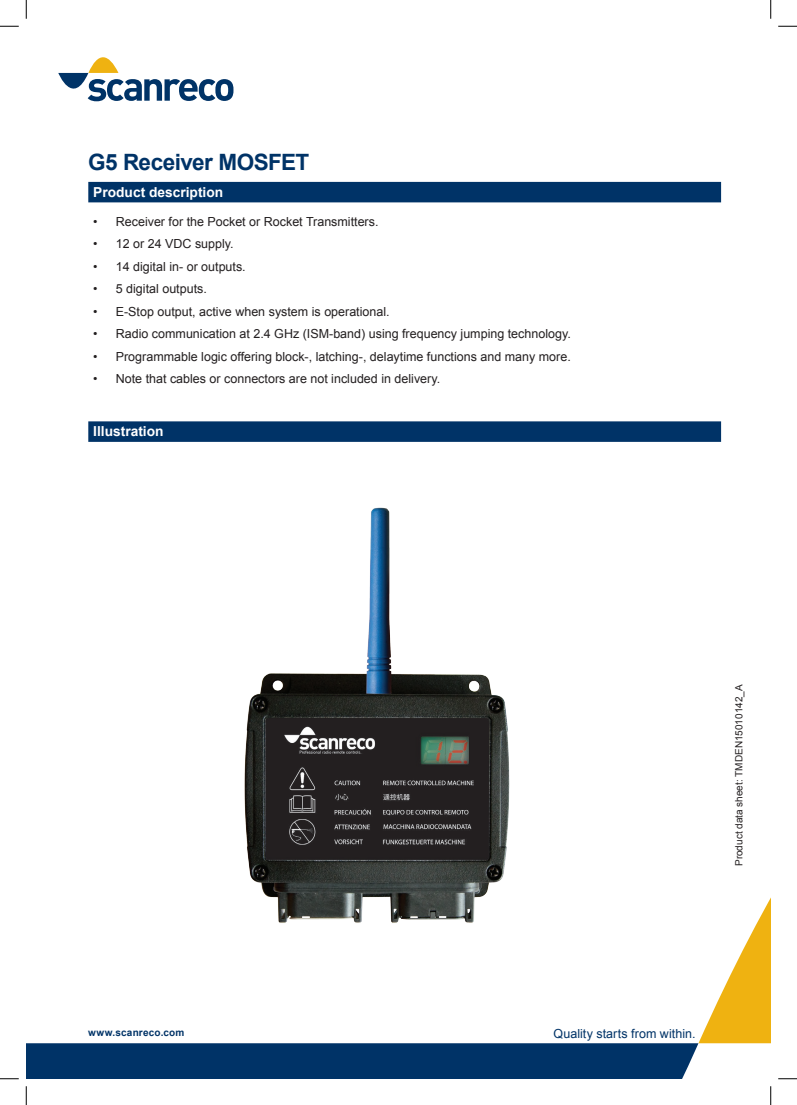
<style>
.page{position:relative;width:797px;height:1105px;background:#fff}
.page>*{position:absolute;margin:0;border:0;box-sizing:border-box;transform-origin:0 0}
.t1{font:700 22.5px "Arial";letter-spacing:-.025em;color:#003367}
.t2{font:700 13.75px "Arial";color:#fff}
.t3{font:12.5px "Arial";color:#231f20}
.t4{font:12.5px "Arial";letter-spacing:.005em;color:#003367}
.t5{font:10px "Arial";color:#231f20}
.t6{font:700 10px "Arial";letter-spacing:.02em;color:#003367}
</style>
<div class="page">
<svg style="left:26px;top:899px;width:744px;height:180px"></svg>
<svg style="left:88px;top:421px;width:633px;height:21px;background:#06376a"></svg>
<div style="left:88px;top:182px;width:633px;height:20px;background:#003367"></div>
<svg style="left:58px;top:57px;width:175px;height:44px"></svg>
<img style="left:234px;top:507px;width:281px;height:467px">
<svg style="left:0;top:25px;width:19px;height:2px"></svg>
<svg style="left:778px;top:25px;width:19px;height:2px"></svg>
<svg style="left:0;top:1078px;width:19px;height:1px"></svg>
<svg style="left:778px;top:1078px;width:19px;height:1px"></svg>
<svg style="left:25px;top:0;width:2px;height:19px"></svg>
<svg style="left:25px;top:1086px;width:2px;height:19px"></svg>
<svg style="left:770px;top:0;width:1px;height:19px"></svg>
<svg style="left:770px;top:1086px;width:1px;height:19px"></svg>
<p class="t1" style="left:88px;top:147px;width:222px">G5 Receiver MOSFET</p>
<p class="t2" style="left:93px;top:183px;width:131px">Product description</p>
<p class="t3" style="left:93px;top:213px;width:287px">• Receiver for the Pocket or Rocket Transmitters.</p>
<p class="t3" style="left:93px;top:236px;width:142px">• 12 or 24 VDC supply.</p>
<p class="t3" style="left:93px;top:258px;width:154px">• 14 digital in- or outputs.</p>
<p class="t3" style="left:93px;top:281px;width:115px">• 5 digital outputs.</p>
<p class="t3" style="left:93px;top:303px;width:298px">• E-Stop output, active when system is operational.</p>
<p class="t3" style="left:93px;top:326px;width:479px">• Radio communication at 2.4 GHz (ISM-band) using frequency jumping technology.</p>
<p class="t3" style="left:93px;top:348px;width:479px">• Programmable logic offering block-, latching-, delaytime functions and many more.</p>
<p class="t3" style="left:93px;top:371px;width:348px">• Note that cables or connectors are not included in delivery.</p>
<p class="t2" style="left:93px;top:422px;width:72px">Illustration</p>
<p class="t6" style="left:88px;top:1026px;width:98px">www.scanreco.com</p>
<p class="t5" style="left:732px;top:866px;width:183px;rotate:-90deg">Product data sheet: TMDEN15010142_A</p>
<p class="t4" style="left:553px;top:1026px;width:143px">Quality starts from within.</p>
</div>
